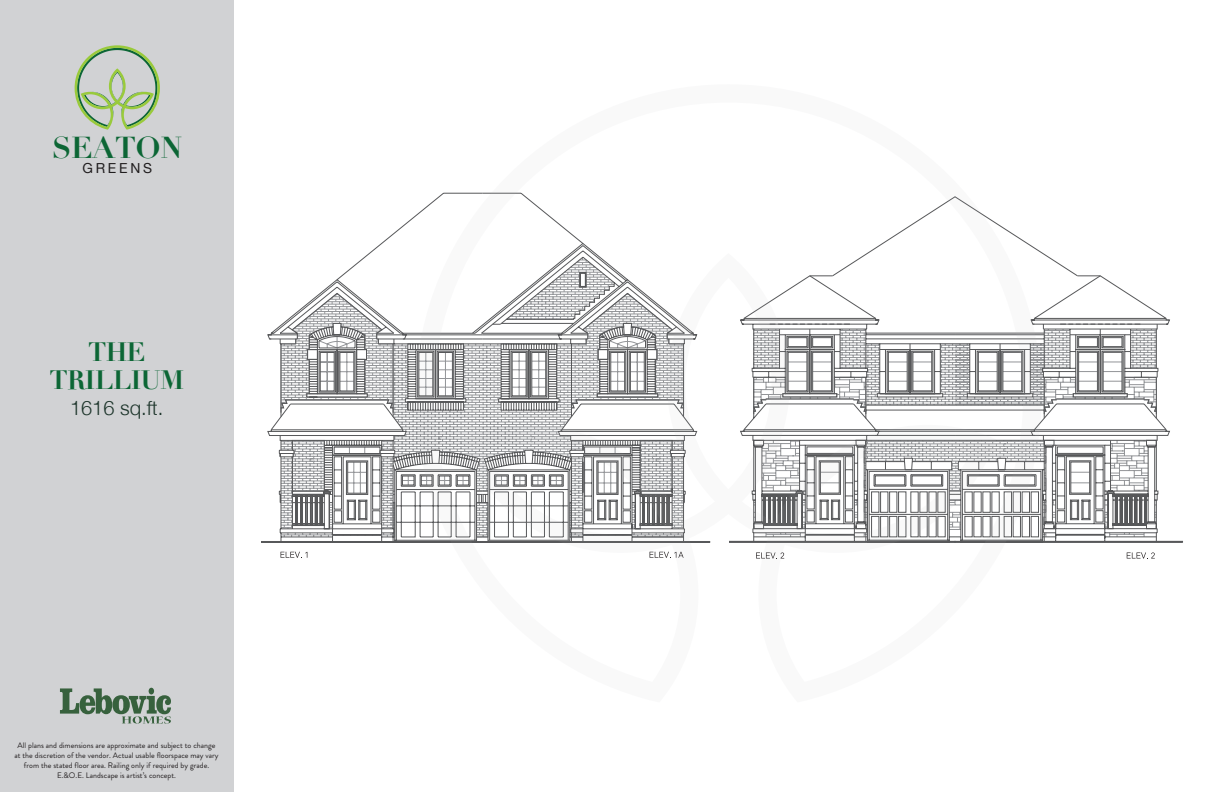
<style>
.page{position:relative;width:1224px;height:792px;background:#fff}
.page>*{position:absolute;margin:0;border:0;box-sizing:border-box;transform-origin:0 0}
.t1{font:700 29.6px "Didot";color:#0c6635}
.t2{font:700 26px/28px "Didot";letter-spacing:-.03em;color:#0c6635;text-align:center}
.t3{font:300 20px "Helvetica Neue";color:#1d352b}
.t4{font:13.8px "Helvetica Neue";letter-spacing:.2em;color:#201d1e}
.t5{font:8px/10px "Brandon Grotesque";color:#231f20;text-align:center}
</style>
<div class="page">
<div style="left:0;top:0;width:233px;height:792px;background:#d1d2d4"></div>
<svg style="left:75px;top:45px;width:85px;height:85px"></svg>
<svg style="left:60px;top:688px;width:111px;height:36px"></svg>
<svg style="left:1157px;top:312px;width:26px;height:231px"></svg>
<svg style="left:1141px;top:301px;width:16px;height:242px"></svg>
<svg style="left:1041px;top:251px;width:100px;height:308px"></svg>
<svg style="left:1127px;top:552px;width:28px;height:7px"></svg>
<svg style="left:261px;top:216px;width:154px;height:342px"></svg>
<svg style="left:281px;top:552px;width:26px;height:6px"></svg>
<svg style="left:415px;top:192px;width:626px;height:367px"></svg>
<h1 class="t1" style="left:52px;top:129px;width:132px">SEATON</h1>
<h3 class="t4" style="left:82px;top:158px;width:71px">GREENS</h3>
<h2 class="t2" style="left:49px;top:338px;width:136px">THE<br>TRILLIUM</h2>
<h3 class="t3" style="left:70px;top:392px;width:95px">1616 sq.ft.</h3>
<p class="t5" style="left:14px;top:740px;width:206px">All plans and dimensions are approximate and subject to change at the discretion of the vendor. Actual usable floorspace may vary from the stated floor area. Railing only if required by grade.<br>E.&amp;O.E. Landscape is artist’s concept.</p>
</div>
